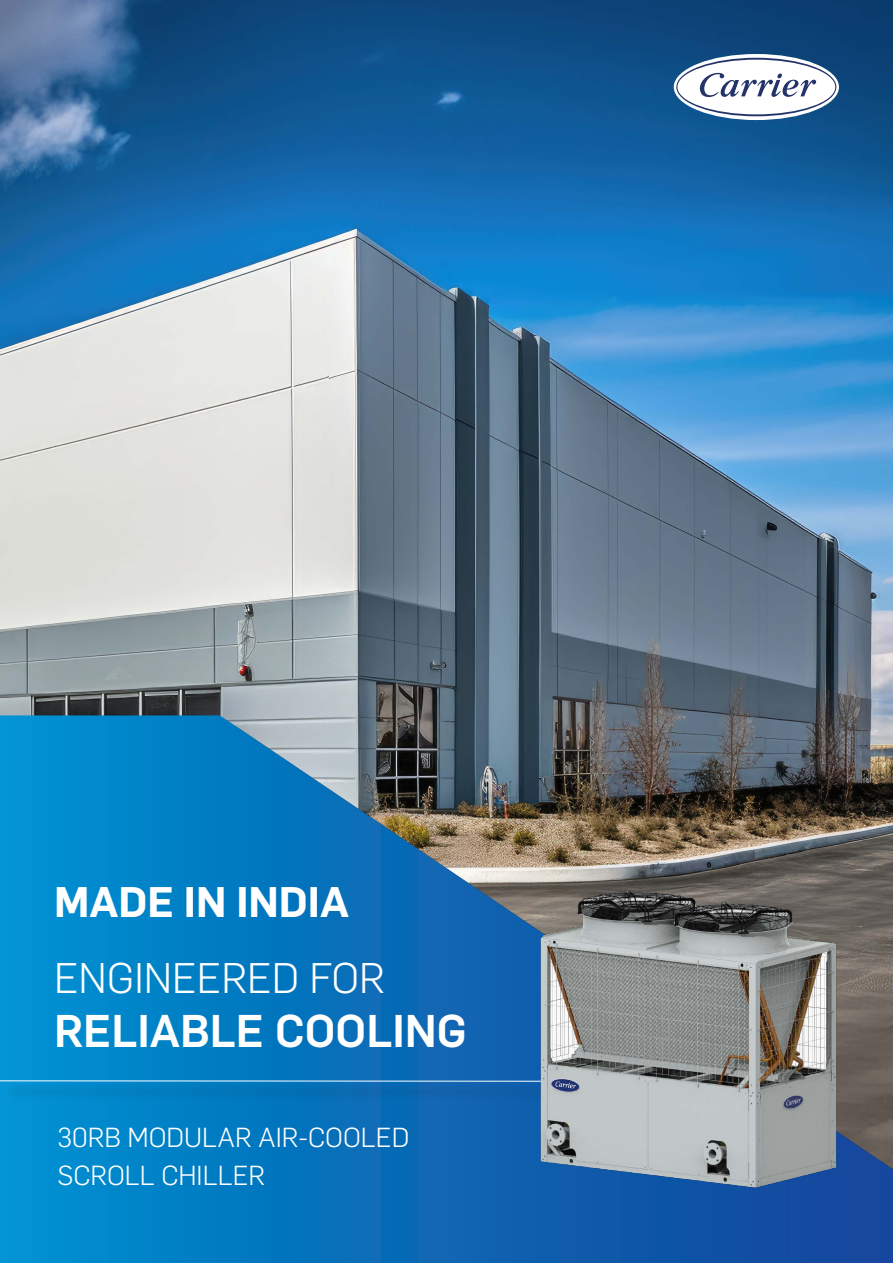
<style>
.page{position:relative;width:893px;height:1263px;background:#fff}
.page>*{position:absolute;margin:0;border:0;box-sizing:border-box;transform-origin:0 0}
.t1{font:500 45px "Flama";color:#fff}
.t2{font:300 42px "Flama";color:#fff}
.t3{font:600 42px "Flama";color:#fff}
.t4{font:300 27px "Flama";color:#fff}
</style>
<div class="page">
<img style="left:0;top:0;width:893px;height:715px">
<svg style="left:0;top:715px;width:893px;height:548px;background:#1973ab"></svg>
<svg style="left:674px;top:54px;width:165px;height:66px"></svg>
<svg style="left:676px;top:58px;width:160px;height:58px"></svg>
<div style="left:4px;top:1083px;width:558px;height:17px;background:#231f20;opacity:.75"></div>
<hr style="left:0;top:1080px;width:544px;height:1px;background:#fff">
<img style="left:489px;top:810px;width:383px;height:393px">
<p class="t3" style="left:54px;top:871px;width:297px">MADE IN INDIA</p>
<p class="t2" style="left:54px;top:950px;width:333px">ENGINEERED FOR</p>
<p class="t1" style="left:54px;top:999px;width:414px">RELIABLE COOLING</p>
<p class="t4" style="left:58px;top:1119px;width:353px">30RB MODULAR AIR-COOLED</p>
<p class="t4" style="left:58px;top:1157px;width:209px">SCROLL CHILLER</p>
</div>
